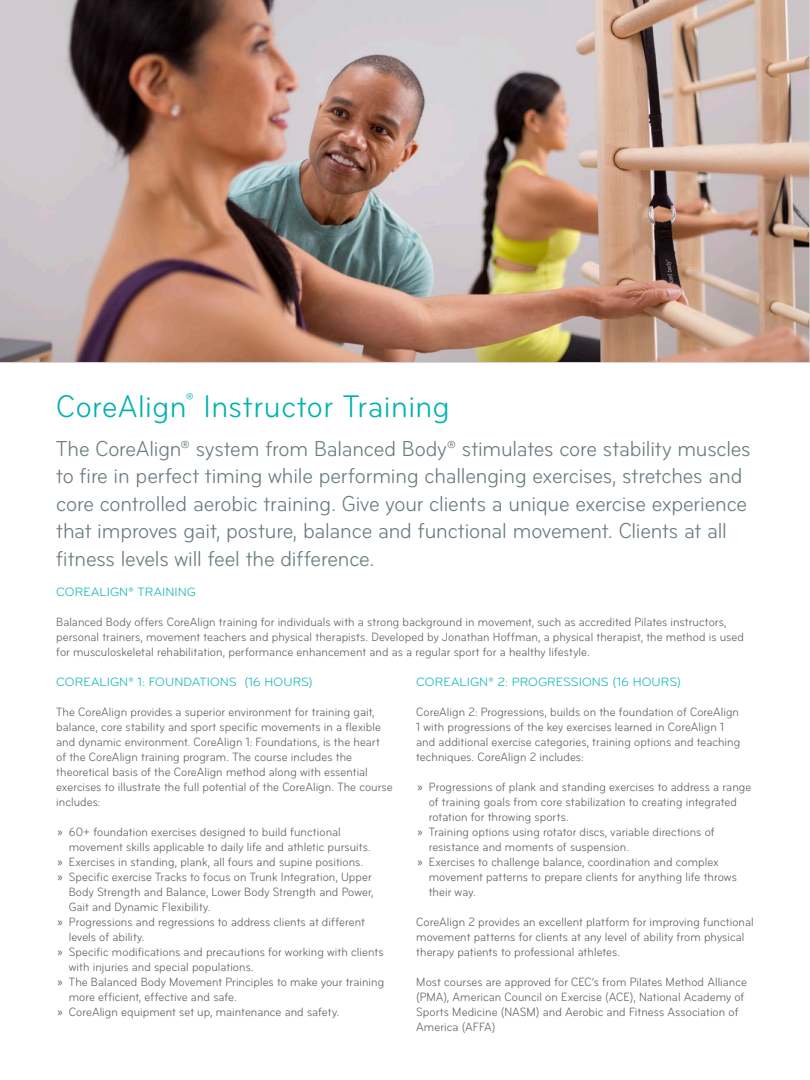
<style>
.page{position:relative;width:810px;height:1080px;background:#fff}
.page>*{position:absolute;margin:0;border:0;box-sizing:border-box;transform-origin:0 0}
.Header_1{font:condensed 32.5px "Bryant";letter-spacing:.015em;color:#00b2b0}
.Intro_Paragraph{font:condensed 22.5px/27.5px "Bryant";letter-spacing:-.005em;color:#6a7c81}
.Body_Text{font:condensed 12.5px/15px "Bryant";letter-spacing:.005em;color:#5f5f62}
.Header_3{font:12.5px "Bryant Pro";letter-spacing:.005em;color:#00b2b0}
.s1{font-family:"Myriad Pro";font-stretch:normal}
</style>
<div class="page">
<img style="left:0;top:0;width:810px;height:363px">
<p class="Header_1" style="left:56px;top:387px;width:395px">CoreAlign<sup>®</sup> Instructor Training</p>
<p class="Intro_Paragraph" style="left:56px;top:435px;width:696px">The CoreAlign® system from Balanced Body® stimulates core stability muscles to fire in perfect timing while performing challenging exercises, stretches and core controlled aerobic training. Give your clients a unique exercise experience that improves gait, posture, balance and functional movement. Clients at all fitness levels will feel the difference.</p>
<p class="Header_3" style="left:56px;top:584px;width:141px">COREALIGN® TRAINING</p>
<p class="Body_Text" style="left:56px;top:614px;width:689px">Balanced Body offers CoreAlign training for individuals with a strong background in movement, such as accredited Pilates instructors, personal trainers, movement teachers and physical therapists. Developed by Jonathan Hoffman, a physical therapist, the method is used for musculoskeletal rehabilitation, performance enhancement and as a regular sport for a healthy lifestyle.</p>
<p class="Header_3" style="left:56px;top:674px;width:258px">COREALIGN® 1: FOUNDATIONS (16 HOURS)</p>
<p class="Body_Text" style="left:56px;top:704px;width:338px">The CoreAlign provides a superior environment for training gait, balance, core stability and sport specific movements in a flexible and dynamic environment. CoreAlign 1: Foundations, is the heart of the CoreAlign training program. The course includes the theoretical basis of the CoreAlign method along with essential exercises to illustrate the full potential of the CoreAlign. The course includes:</p>
<p class="Body_Text" style="left:69px;top:824px;width:304px;text-indent:-11px"><span class="s1">»</span> 60+ foundation exercises designed to build functional movement skills applicable to daily life and athletic pursuits.</p>
<p class="Body_Text" style="left:58px;top:854px;width:307px"><span class="s1">»</span> Exercises in standing, plank, all fours and supine positions.</p>
<p class="Body_Text" style="left:69px;top:869px;width:306px;text-indent:-11px"><span class="s1">»</span> Specific exercise Tracks to focus on Trunk Integration, Upper<br>Body Strength and Balance, Lower Body Strength and Power,<br>Gait and Dynamic Flexibility.</p>
<p class="Body_Text" style="left:69px;top:914px;width:298px;text-indent:-11px"><span class="s1">»</span> Progressions and regressions to address clients at different levels of ability.</p>
<p class="Body_Text" style="left:69px;top:944px;width:316px;text-indent:-11px"><span class="s1">»</span> Specific modifications and precautions for working with clients with injuries and special populations.</p>
<p class="Body_Text" style="left:69px;top:974px;width:317px;text-indent:-11px"><span class="s1">»</span> The Balanced Body Movement Principles to make your training more efficient, effective and safe.</p>
<p class="Body_Text" style="left:58px;top:1004px;width:284px"><span class="s1">»</span> CoreAlign equipment set up, maintenance and safety.</p>
<p class="Header_3" style="left:416px;top:674px;width:266px">COREALIGN® 2: PROGRESSIONS (16 HOURS)</p>
<p class="Body_Text" style="left:416px;top:704px;width:326px">CoreAlign 2: Progressions, builds on the foundation of CoreAlign 1 with progressions of the key exercises learned in CoreAlign 1 and additional exercise categories, training options and teaching techniques. CoreAlign 2 includes:</p>
<p class="Body_Text" style="left:429px;top:779px;width:324px;text-indent:-11px"><span class="s1">»</span> Progressions of plank and standing exercises to address a range of training goals from core stabilization to creating integrated rotation for throwing sports.</p>
<p class="Body_Text" style="left:429px;top:824px;width:287px;text-indent:-11px"><span class="s1">»</span> Training options using rotator discs, variable directions of resistance and moments of suspension.</p>
<p class="Body_Text" style="left:429px;top:854px;width:310px;text-indent:-11px"><span class="s1">»</span> Exercises to challenge balance, coordination and complex movement patterns to prepare clients for anything life throws their way.</p>
<p class="Body_Text" style="left:416px;top:914px;width:339px">CoreAlign 2 provides an excellent platform for improving functional movement patterns for clients at any level of ability from physical therapy patients to professional athletes.</p>
<p class="Body_Text" style="left:416px;top:974px;width:332px">Most courses are approved for CEC’s from Pilates Method Alliance (PMA), American Council on Exercise (ACE), National Academy of Sports Medicine (NASM) and Aerobic and Fitness Association of America (AFFA)</p>
</div>
